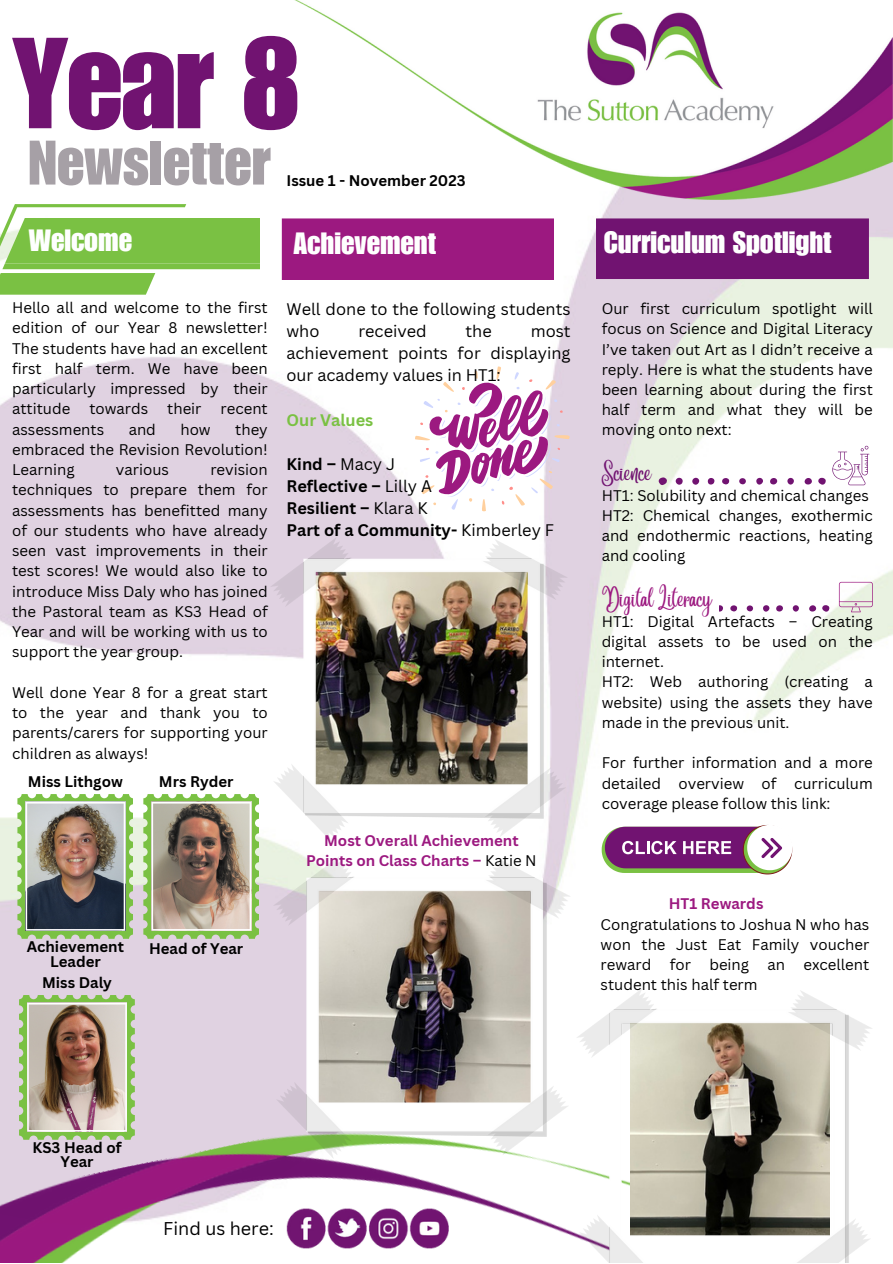
<style>
.page{position:relative;width:893px;height:1264px;background:#fff}
.page>*{position:absolute;margin:0;border:0;box-sizing:border-box;transform-origin:0 0}
.t1{font:126.6px "Impact LT Std";color:#711371}
.t2{font:61.5px "Impact LT Std";color:#a6a0a6}
.t3{font:30px "Impact LT Std";color:#fefffe}
.t4{font:18px "Angelina";color:#9c1980}
.t5{font:18px "Canva Sans";color:#000}
.t6{font:18px "Angelina";color:#711371}
.t7{font:16.35px/22px "Canva Sans";color:#000}
.t8{font:700 16.35px "Canva Sans";color:#000}
.t9{font:700 16.35px "Canva Sans";color:#7ac143}
.t10{font:15px/20.2px "Canva Sans";color:#000;text-align:justify}
.t11{font:700 15px/14.5px "Canva Sans";color:#000;text-align:center}
.t12{font:700 15px/20.2px "Canva Sans";color:#9c1980;text-align:center}
.s1{font-weight:400}
.s2{font-weight:400;color:#000}
</style>
<div class="page">
<img style="left:0;top:199px;width:892px;height:749px">
<img style="left:294px;top:0;width:598px;height:199px">
<svg style="left:0;top:204px;width:260px;height:91px"></svg>
<img style="left:17px;top:794px;width:116px;height:144px">
<svg style="left:143px;top:794px;width:116px;height:144px;background:#a09b7f"></svg>
<svg style="left:414px;top:366px;width:156px;height:145px"></svg>
<div style="left:282px;top:218px;width:271px;height:61px;background:#9c1980"></div>
<div style="left:596px;top:218px;width:272px;height:61px;background:#711371"></div>
<svg style="left:658px;top:477px;width:9px;height:8px"></svg>
<div style="left:675px;top:478px;width:7px;height:6px;background:#711371;border-radius:50%"></div>
<svg style="left:804px;top:478px;width:8px;height:7px"></svg>
<div style="left:692px;top:478px;width:7px;height:6px;background:#711371;border-radius:50%"></div>
<div style="left:770px;top:478px;width:7px;height:6px;background:#711371;border-radius:50%"></div>
<svg style="left:721px;top:478px;width:8px;height:6px"></svg>
<div style="left:756px;top:478px;width:7px;height:6px;background:#711371;border-radius:50%"></div>
<div style="left:707px;top:478px;width:7px;height:6px;background:#711371;border-radius:50%"></div>
<svg style="left:787px;top:478px;width:6px;height:6px"></svg>
<svg style="left:739px;top:478px;width:6px;height:6px"></svg>
<img style="left:0;top:948px;width:576px;height:314px">
<img style="left:286px;top:1207px;width:162px;height:42px">
<img style="left:19px;top:995px;width:116px;height:144px">
<svg style="left:818px;top:446px;width:51px;height:39px"></svg>
<svg style="left:822px;top:605px;width:7px;height:6px"></svg>
<svg style="left:808px;top:605px;width:8px;height:7px"></svg>
<div style="left:776px;top:605px;width:7px;height:6px;background:#711371;border-radius:50%"></div>
<svg style="left:729px;top:605px;width:8px;height:6px"></svg>
<svg style="left:763px;top:605px;width:6px;height:6px"></svg>
<svg style="left:719px;top:605px;width:4px;height:6px"></svg>
<svg style="left:792px;top:605px;width:6px;height:6px"></svg>
<div style="left:746px;top:605px;width:7px;height:6px;background:#711371;border-radius:50%"></div>
<svg style="left:838px;top:582px;width:34px;height:30px"></svg>
<svg style="left:601px;top:824px;width:191px;height:50px"></svg>
<img style="left:271px;top:538px;width:296px;height:302px">
<img style="left:273px;top:856px;width:297px;height:302px">
<img style="left:576px;top:989px;width:296px;height:273px">
<p class="t1" style="left:12px;top:38px;width:290px">Year 8</p>
<p class="t2" style="left:28px;top:141px;width:244px">Newsletter</p>
<p class="t3" style="left:29px;top:230px;width:105px">Welcome</p>
<p class="t11" style="left:286px;top:173px;width:180px">Issue 1 - November 2023</p>
<p class="t3" style="left:293px;top:232px;width:144px">Achievement</p>
<p class="t3" style="left:604px;top:232px;width:229px">Curriculum Spotlight</p>
<p class="t10" style="left:12px;top:297px;width:257px">Hello all and welcome to the first edition of our Year 8 newsletter!<br>The students have had an excellent first half term. We have been particularly impressed by their attitude</p>
<p class="t10" style="left:89px;top:398px;width:60px">towards</p>
<p class="t10" style="left:167px;top:398px;width:36px">their</p>
<p class="t10" style="left:220px;top:398px;width:49px">recent</p>
<p class="t10" style="left:12px;top:418px;width:94px">assessments</p>
<p class="t10" style="left:129px;top:418px;width:29px">and</p>
<p class="t10" style="left:180px;top:418px;width:32px">how</p>
<p class="t10" style="left:12px;top:418px;width:257px;text-indent:223px">they embraced the Revision Revolution!<br>Learning</p>
<p class="t10" style="left:12px;top:459px;width:257px;text-indent:198px">revision techniques to prepare them for assessments has benefitted many of our students who have already seen vast improvements in their test scores! We would also like to introduce Miss Daly who has joined the Pastoral team as KS3 Head of Year and will be working with us to support the year group.</p>
<p class="t10" style="left:12px;top:682px;width:257px">Well done Year 8 for a great start to the year and thank you to parents/carers for supporting your children as always!</p>
<p class="t10" style="left:116px;top:459px;width:55px">various</p>
<p class="t11" style="left:28px;top:773px;width:96px">Miss Lithgow</p>
<p class="t11" style="left:159px;top:773px;width:76px">Mrs Ryder</p>
<p class="t7" style="left:286px;top:298px;width:285px">Well done to the following students who</p>
<p class="t7" style="left:358px;top:320px;width:70px">received</p>
<p class="t7" style="left:465px;top:320px;width:28px">the</p>
<p class="t7" style="left:286px;top:320px;width:285px;text-align:justify;text-indent:244px">most achievement points for displaying our academy values in HT1:</p>
<p class="t9" style="left:286px;top:408px;width:88px">Our Values</p>
<p class="t8" style="left:286px;top:452px;width:110px">Kind – <span class="s1">Macy J</span></p>
<p class="t8" style="left:286px;top:474px;width:147px">Reflective – <span class="s1">Lilly A</span></p>
<p class="t8" style="left:286px;top:496px;width:143px">Resilient – <span class="s1">Klara K</span></p>
<p class="t8" style="left:286px;top:518px;width:269px">Part of a Community- <span class="s1">Kimberley F</span></p>
<p class="t12" style="left:306px;top:830px;width:232px">Most Overall Achievement<br>Points on Class Charts – <span class="s2">Katie N</span></p>
<p class="t11" style="left:27px;top:938px;width:99px">Achievement<br>Leader</p>
<p class="t11" style="left:149px;top:941px;width:96px">Head of Year</p>
<p class="t11" style="left:42px;top:974px;width:71px">Miss Daly</p>
<p class="t10" style="left:601px;top:298px;width:273px">Our first curriculum spotlight will focus on Science and Digital Literacy I’ve taken out Art as I didn’t receive a reply. Here is what the students have been learning about during the first half term and what they will be moving onto next:</p>
<p class="t6" style="left:601px;top:469px;width:52px">Science</p>
<p class="t10" style="left:601px;top:485px;width:269px">HT1: Solubility and chemical changes</p>
<p class="t10" style="left:601px;top:505px;width:272px">HT2: Chemical changes, exothermic and endothermic reactions, heating and cooling</p>
<p class="t4" style="left:601px;top:595px;width:112px">Digital Literacy</p>
<p class="t10" style="left:601px;top:610px;width:273px">HT1: Digital Artefacts – Creating digital assets to be used on the internet.</p>
<p class="t10" style="left:601px;top:671px;width:273px">HT2: Web authoring (creating a website) using the assets they have made in the previous unit.</p>
<p class="t10" style="left:601px;top:752px;width:273px">For further information and a more detailed overview of curriculum coverage please follow this link:</p>
<p class="t12" style="left:668px;top:893px;width:96px">HT1 Rewards</p>
<p class="t10" style="left:600px;top:913px;width:270px">Congratulations to Joshua N who has won the Just Eat Family voucher reward for being an excellent student this half term</p>
<p class="t11" style="left:33px;top:1140px;width:90px;line-height:13.5px">KS3 Head of<br>Year</p>
<p class="t5" style="left:163px;top:1215px;width:112px">Find us here:</p>
</div>
